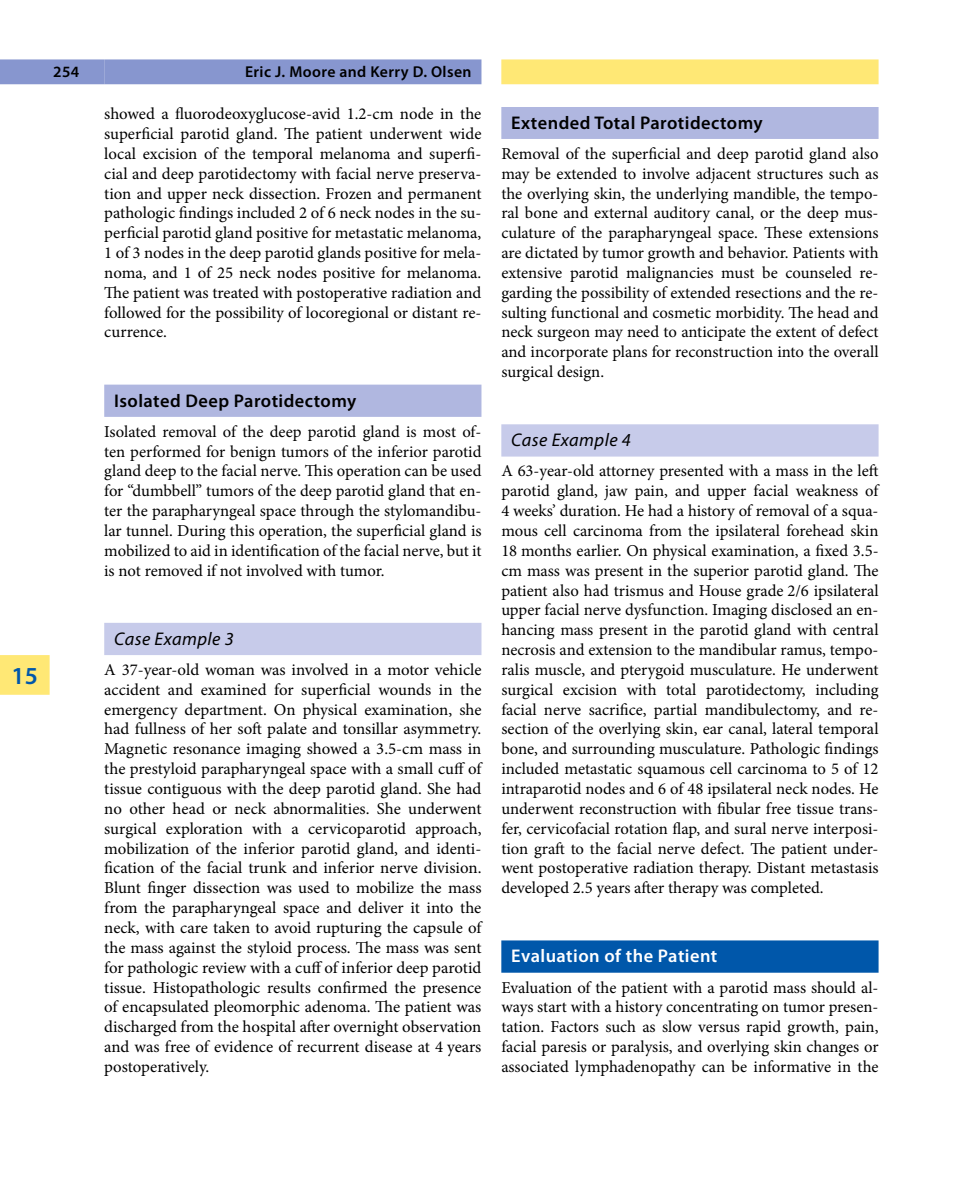
<style>
.page{position:relative;width:958px;height:1201px;background:#fff}
.page>*{position:absolute;margin:0;border:0;box-sizing:border-box;transform-origin:0 0}
.t1{font:600 24.5px "Myriad Pro";color:#0057aa}
.t2{font:600 18.38px "Myriad Pro";letter-spacing:.025em;color:#000}
.t3{font:italic 18.38px "Myriad Pro";letter-spacing:.025em;color:#000}
.t4{font:600 18.38px "Myriad Pro";letter-spacing:.025em;color:#fff}
.t5{font:16.62px/19.8px "Minion Pro";color:#000;text-align:justify}
.t6{font:600 15.75px "Myriad Pro";letter-spacing:.025em;color:#000}
</style>
<div class="page">
<div style="left:104px;top:384px;width:377px;height:33px;background:#b0b7e0"></div>
<div style="left:104px;top:623px;width:377px;height:32px;background:#c7cbea"></div>
<div style="left:501px;top:107px;width:377px;height:32px;background:#b0b7e0"></div>
<div style="left:501px;top:424px;width:377px;height:32px;background:#c7cbea"></div>
<div style="left:501px;top:940px;width:377px;height:32px;background:#0057aa"></div>
<div style="left:0;top:59px;width:104px;height:25px;background:#8796cf"></div>
<div style="left:501px;top:59px;width:377px;height:25px;background:#ffe875"></div>
<div style="left:104px;top:59px;width:377px;height:25px;background:#8796cf"></div>
<div style="left:0;top:655px;width:50px;height:39px;background:#ffe875"></div>
<p class="t6" style="left:53px;top:61px;width:28px">254</p>
<p class="t6" style="left:245px;top:61px;width:228px">Eric J. Moore and Kerry D. Olsen</p>
<p class="t5" style="left:104px;top:104px;width:379px">showed a fluorodeoxyglucose-avid 1.2-cm node in the superficial parotid gland. The patient underwent wide local excision of the temporal melanoma and superfi&shy;cial and deep parotidectomy with facial nerve preserva&shy;tion and upper neck dissection. Frozen and permanent pathologic findings included 2 of 6 neck nodes in the su&shy;perficial parotid gland positive for metastatic melanoma, 1 of 3 nodes in the deep parotid glands positive for mela&shy;noma, and 1 of 25 neck nodes positive for melanoma.<br>The patient was treated with postoperative radiation and followed for the possibility of locoregional or distant re&shy;currence.</p>
<p class="t2" style="left:114px;top:389px;width:244px">Isolated Deep Parotidectomy</p>
<p class="t5" style="left:104px;top:421px;width:379px">Isolated removal of the deep parotid gland is most of&shy;ten performed for benign tumors of the inferior parotid gland deep to the facial nerve. This operation can be used for “dumbbell” tumors of the deep parotid gland that en&shy;ter the parapharyngeal space through the stylomandibu&shy;lar tunnel. During this operation, the superficial gland is mobilized to aid in identification of the facial nerve, but it is not removed if not involved with tumor.</p>
<h1 class="t1" style="left:12px;top:660px;width:28px">15</h1>
<p class="t3" style="left:114px;top:627px;width:121px">Case Example 3</p>
<p class="t5" style="left:104px;top:660px;width:379px">A 37-year-old woman was involved in a motor vehicle accident and examined for superficial wounds in the emergency department. On physical examination, she had fullness of her soft palate and tonsillar asymmetry.<br>Magnetic resonance imaging showed a 3.5-cm mass in the prestyloid parapharyngeal space with a small cuff of tissue contiguous with the deep parotid gland. She had no other head or neck abnormalities. She underwent surgical exploration with a cervicoparotid approach, mobilization of the inferior parotid gland, and identi&shy;fication of the facial trunk and inferior nerve division.<br>Blunt finger dissection was used to mobilize the mass from the parapharyngeal space and deliver it into the neck, with care taken to avoid rupturing the capsule of the mass against the styloid process. The mass was sent for pathologic review with a cuff of inferior deep parotid tissue. Histopathologic results confirmed the presence of encapsulated pleomorphic adenoma. The patient was discharged from the hospital after overnight observation and was free of evidence of recurrent disease at 4 years postoperatively.</p>
<p class="t2" style="left:511px;top:111px;width:253px">Extended Total Parotidectomy</p>
<p class="t5" style="left:501px;top:144px;width:379px">Removal of the superficial and deep parotid gland also may be extended to involve adjacent structures such as the overlying skin, the underlying mandible, the tempo&shy;ral bone and external auditory canal, or the deep mus&shy;culature of the parapharyngeal space. These extensions are dictated by tumor growth and behavior. Patients with extensive parotid malignancies must be counseled re&shy;garding the possibility of extended resections and the re&shy;sulting functional and cosmetic morbidity. The head and neck surgeon may need to anticipate the extent of defect and incorporate plans for reconstruction into the overall surgical design.</p>
<p class="t3" style="left:511px;top:429px;width:121px">Case Example 4</p>
<p class="t5" style="left:501px;top:461px;width:379px">A 63-year-old attorney presented with a mass in the left parotid gland, jaw pain, and upper facial weakness of 4 weeks’ duration. He had a history of removal of a squa&shy;mous cell carcinoma from the ipsilateral forehead skin 18 months earlier. On physical examination, a fixed 3.5- cm mass was present in the superior parotid gland. The patient also had trismus and House grade 2/6 ipsilateral upper facial nerve dysfunction. Imaging disclosed an en&shy;hancing mass present in the parotid gland with central necrosis and extension to the mandibular ramus, tempo&shy;ralis muscle, and pterygoid musculature. He underwent surgical excision with total parotidectomy, including facial nerve sacrifice, partial mandibulectomy, and re&shy;section of the overlying skin, ear canal, lateral temporal bone, and surrounding musculature. Pathologic findings included metastatic squamous cell carcinoma to 5 of 12 intraparotid nodes and 6 of 48 ipsilateral neck nodes. He underwent reconstruction with fibular free tissue trans&shy;fer, cervicofacial rotation flap, and sural nerve interposi&shy;tion graft to the facial nerve defect. The patient under&shy;went postoperative radiation therapy. Distant metastasis developed 2.5 years after therapy was completed.</p>
<p class="t4" style="left:511px;top:944px;width:207px">Evaluation of the Patient</p>
<p class="t5" style="left:501px;top:977px;width:379px">Evaluation of the patient with a parotid mass should al&shy;ways start with a history concentrating on tumor presen&shy;tation. Factors such as slow versus rapid growth, pain, facial paresis or paralysis, and overlying skin changes or associated lymphadenopathy can be informative in the</p>
</div>
